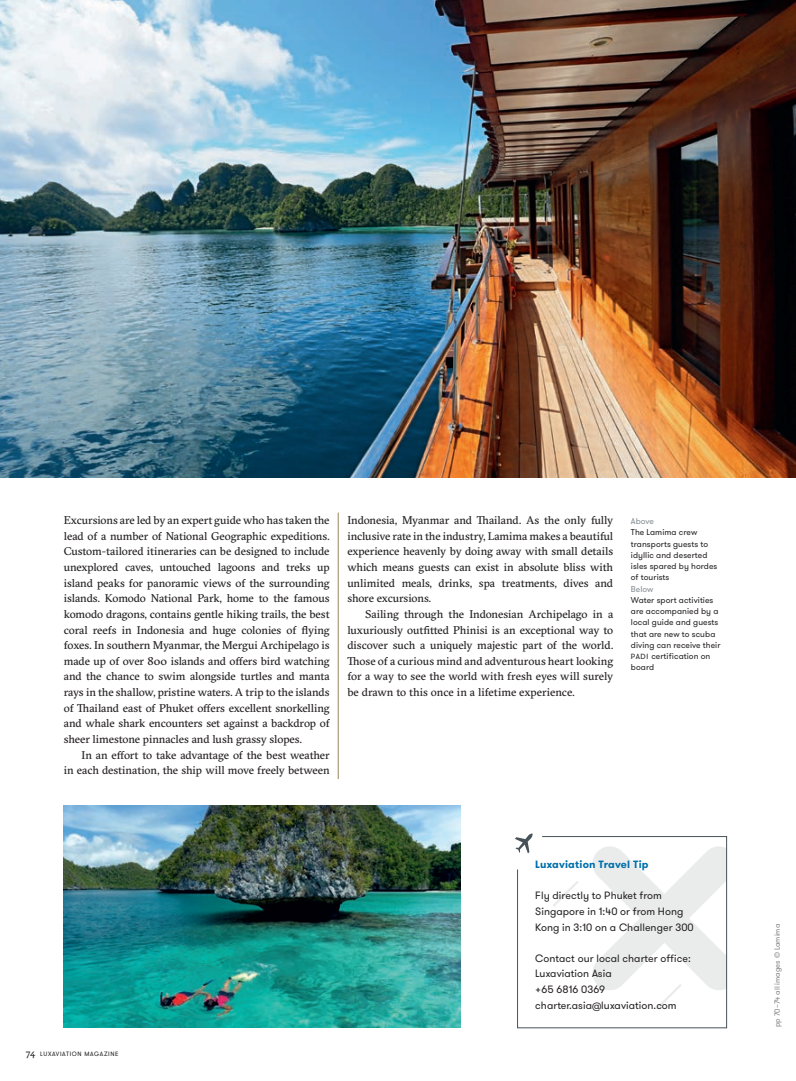
<style>
.page{position:relative;width:796px;height:1081px;background:#fff}
.page>*{position:absolute;margin:0;border:0;box-sizing:border-box;transform-origin:0 0}
.t1{font:11.25px/15.6px "GT Sectra";letter-spacing:-.005em;color:#231f20;text-align:justify}
.t2{font:10.62px/15.6px "GT Walsheim";letter-spacing:.005em;color:#231f20}
.t3{font:700 10.5px "GT Walsheim";letter-spacing:.02em;color:#006fab}
.t4{font:8.5px/11.2px "GT Walsheim";letter-spacing:.01em;color:#231f20}
.t5{font:8.5px "GT Walsheim";letter-spacing:.005em;color:#858d91}
.t6{font:7.5px "GT Walsheim";letter-spacing:.005em;color:#808285}
.t7{font:6.25px "GT Walsheim";letter-spacing:.105em;color:#231f20}
.s1{font-size:7.5px}
.s2{font-family:"GT Sectra";font-size:9.38px}
</style>
<div class="page">
<img style="left:0;top:0;width:796px;height:477px">
<img style="left:64px;top:805px;width:397px;height:223px">
<hr style="left:338px;top:512px;width:1px;height:267px;background:#99855a">
<svg style="left:517px;top:836px;width:210px;height:192px"></svg>
<svg style="left:515px;top:833px;width:18px;height:20px"></svg>
<p class="t1" style="left:64px;top:512px;width:267px">Excursions are led by an expert guide who has taken the lead of a number of National Geographic expeditions.<br>Custom-tailored itineraries can be designed to include unexplored caves, untouched lagoons and treks up island peaks for panoramic views of the surrounding islands. Komodo National Park, home to the famous komodo dragons, contains gentle hiking trails, the best coral reefs in Indonesia and huge colonies of flying foxes. In southern Myanmar, the Mergui Archipelago is made up of over 800 islands and offers bird watching and the chance to swim alongside turtles and manta rays in the shallow, pristine waters. A trip to the islands of Thailand east of Phuket offers excellent snorkelling and whale shark encounters set against a backdrop of sheer limestone pinnacles and lush grassy slopes.</p>
<p class="t1" style="left:64px;top:747px;width:267px;text-align:right">In an effort to take advantage of the best weather<br>in each destination, the ship will move freely between</p>
<p class="t1" style="left:347px;top:512px;width:267px">Indonesia, Myanmar and Thailand. As the only fully inclusive rate in the industry, Lamima makes a beautiful experience heavenly by doing away with small details which means guests can exist in absolute bliss with unlimited meals, drinks, spa treatments, dives and shore excursions.</p>
<p class="t1" style="left:347px;top:606px;width:267px;text-indent:18px">Sailing through the Indonesian Archipelago in a luxuriously outfitted Phinisi is an exceptional way to discover such a uniquely majestic part of the world.<br>Those of a curious mind and adventurous heart looking for a way to see the world with fresh eyes will surely be drawn to this once in a lifetime experience.</p>
<p class="t5" style="left:631px;top:516px;width:24px">Above</p>
<p class="t4" style="left:631px;top:527px;width:88px">The Lamima crew transports guests to idyllic and deserted isles spared by hordes of tourists</p>
<p class="t5" style="left:631px;top:583px;width:24px">Below</p>
<p class="t4" style="left:631px;top:594px;width:91px">Water sport activities are accompanied by a local guide and guests that are new to scuba diving can receive their<br><span class="s1">PADI</span> certification on board</p>
<p class="t7" style="left:26px;top:1050px;width:94px"><span class="s2">74</span> LUXAVIATION MAGAZINE</p>
<p class="t3" style="left:535px;top:857px;width:115px">Luxaviation Travel Tip</p>
<p class="t2" style="left:535px;top:888px;width:160px">Fly directly to Phuket from<br>Singapore in 1:40 or from Hong<br>Kong in 3:10 on a Challenger 300</p>
<p class="t2" style="left:535px;top:950px;width:157px">Contact our local charter office:<br>Luxaviation Asia<br>+65 6816 0369 charter.asia@luxaviation.com</p>
<p class="t6" style="left:772px;top:1027px;width:105px;rotate:-90deg">pp 70–74 all images © Lamima</p>
</div>
